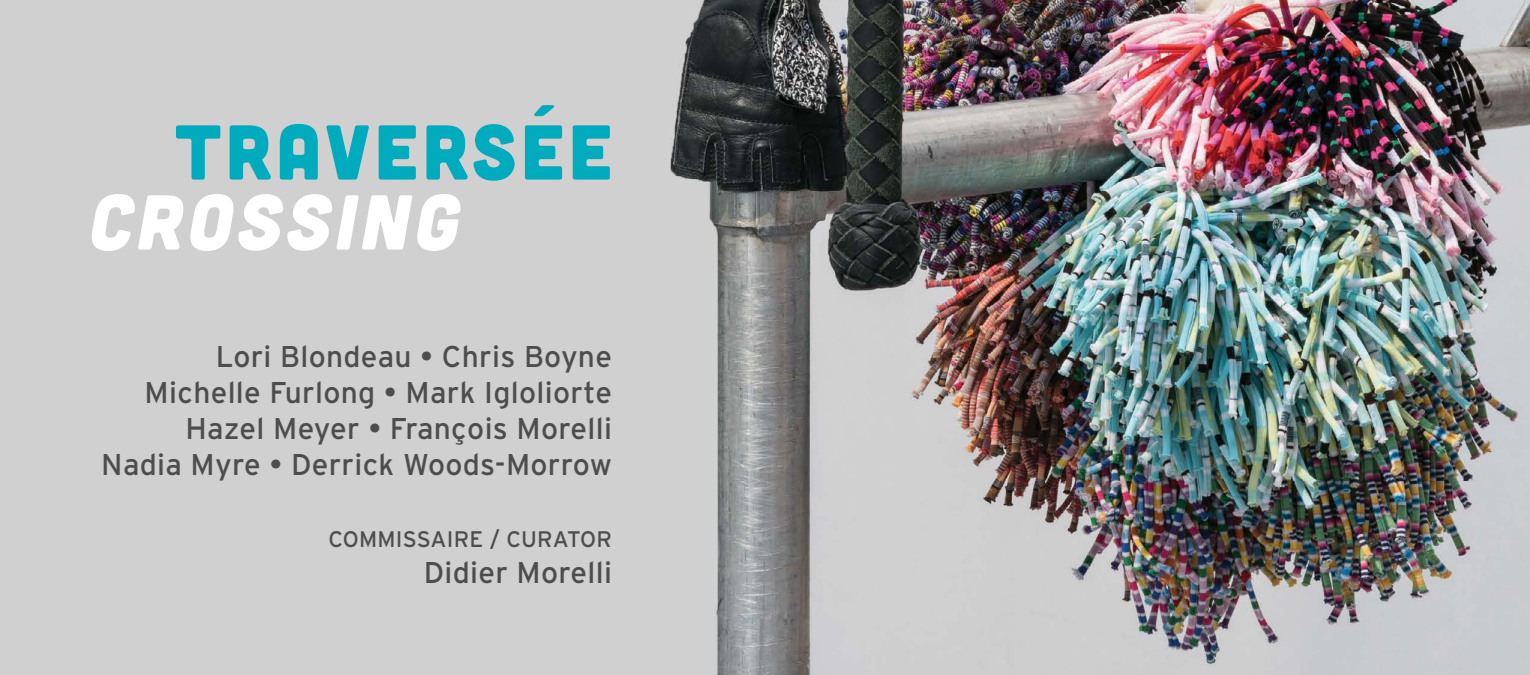
<style>
.page{position:relative;width:1530px;height:675px;background:#fff}
.page>*{position:absolute;margin:0;border:0;box-sizing:border-box;transform-origin:0 0}
.t1{font:77.5px "Cubano";letter-spacing:.06em;color:#00abbe}
.t2{font:italic 77.5px "Cubano";letter-spacing:.06em;color:#fff}
.t3{font:30px/36px "Interstate";letter-spacing:.01em;color:#4d4d4f;text-align:right}
.t4{font:22.5px "Interstate";letter-spacing:.01em;color:#4d4d4f}
</style>
<div class="page">
<img style="left:0;top:0;width:1530px;height:675px">
<h1 class="t1" style="left:175px;top:103px;width:438px">TRAVERSÉE</h1>
<h1 class="t2" style="left:90px;top:173px;width:372px">CROSSING</h1>
<p class="t3" style="left:101px;top:338px;width:512px">Lori Blondeau • Chris Boyne<br>Michelle Furlong • Mark Igloliorte<br>Hazel Meyer • François Morelli<br>Nadia Myre • Derrick Woods-Morrow</p>
<p class="t4" style="left:328px;top:526px;width:285px">COMMISSAIRE / CURATOR</p>
<p class="t3" style="left:424px;top:554px;width:190px">Didier Morelli</p>
</div>
